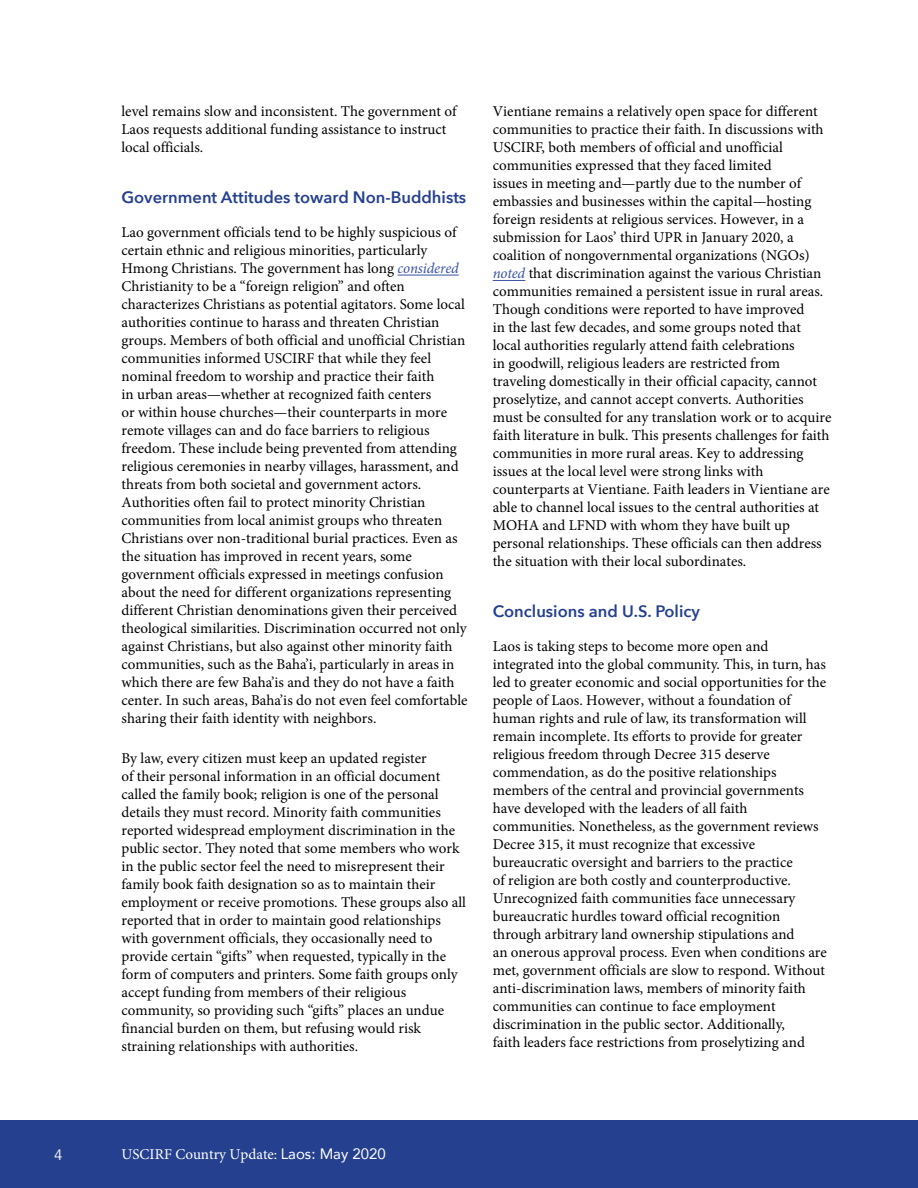
<style>
.page{position:relative;width:918px;height:1188px;background:#fff}
.page>*{position:absolute;margin:0;border:0;box-sizing:border-box;transform-origin:0 0}
.Body_no_indent{font:600 16.5px "Avenir Next";color:#25408f}
.Body_no_indent-2{font:15px/18px "Minion Pro";color:#000}
.Body_no_indent-3{font:15px "Minion Pro";color:#fff}
.t1{font:15px "Avenir";color:#fff}
.s1{font-style:italic;color:#3a53a4}
.s2{font-family:"Avenir"}
</style>
<div class="page">
<div style="left:0;top:1120px;width:918px;height:68px;background:#25408f"></div>
<hr style="left:493px;top:280px;width:32px;height:1px;background:#3a53a4">
<hr style="left:398px;top:275px;width:61px;height:1px;background:#3a53a4">
<p class="t1" style="left:54px;top:1146px;width:10px">4</p>
<p class="Body_no_indent-2" style="left:122px;top:103px;width:337px">level remains slow and inconsistent. The government of<br>Laos requests additional funding assistance to instruct local officials.</p>
<p class="Body_no_indent" style="left:122px;top:183px;width:346px">Government Attitudes toward Non-Buddhists</p>
<p class="Body_no_indent-2" style="left:121px;top:223px;width:348px">Lao government officials tend to be highly suspicious of certain ethnic and religious minorities, particularly Hmong Christians. The government has long <span class="s1">considered </span>Christianity to be a “foreign religion” and often characterizes Christians as potential agitators. Some local authorities continue to harass and threaten Christian groups. Members of both official and unofficial Christian communities informed USCIRF that while they feel nominal freedom to worship and practice their faith<br>in urban areas—whether at recognized faith centers<br>or within house churches—their counterparts in more remote villages can and do face barriers to religious freedom. These include being prevented from attending religious ceremonies in nearby villages, harassment, and threats from both societal and government actors.<br>Authorities often fail to protect minority Christian communities from local animist groups who threaten Christians over non-traditional burial practices. Even as the situation has improved in recent years, some government officials expressed in meetings confusion about the need for different organizations representing different Christian denominations given their perceived theological similarities. Discrimination occurred not only against Christians, but also against other minority faith communities, such as the Baha’i, particularly in areas in which there are few Baha’is and they do not have a faith center. In such areas, Baha’is do not even feel comfortable sharing their faith identity with neighbors.</p>
<p class="Body_no_indent-2" style="left:121px;top:750px;width:346px">By law, every citizen must keep an updated register<br>of their personal information in an official document called the family book; religion is one of the personal details they must record. Minority faith communities reported widespread employment discrimination in the public sector. They noted that some members who work in the public sector feel the need to misrepresent their family book faith designation so as to maintain their employment or receive promotions. These groups also all reported that in order to maintain good relationships with government officials, they occasionally need to provide certain “gifts” when requested, typically in the form of computers and printers. Some faith groups only accept funding from members of their religious community, so providing such “gifts” places an undue financial burden on them, but refusing would risk straining relationships with authorities.</p>
<p class="Body_no_indent-2" style="left:493px;top:103px;width:340px">Vientiane remains a relatively open space for different communities to practice their faith. In discussions with USCIRF, both members of official and unofficial communities expressed that they faced limited<br>issues in meeting and—partly due to the number of embassies and businesses within the capital—hosting foreign residents at religious services. However, in a submission for Laos’ third UPR in January 2020, a coalition of nongovernmental organizations (NGOs) <span class="s1">noted</span> that discrimination against the various Christian communities remained a persistent issue in rural areas.<br>Though conditions were reported to have improved<br>in the last few decades, and some groups noted that local authorities regularly attend faith celebrations<br>in goodwill, religious leaders are restricted from traveling domestically in their official capacity, cannot proselytize, and cannot accept converts. Authorities must be consulted for any translation work or to acquire faith literature in bulk. This presents challenges for faith communities in more rural areas. Key to addressing issues at the local level were strong links with counterparts at Vientiane. Faith leaders in Vientiane are able to channel local issues to the central authorities at MOHA and LFND with whom they have built up personal relationships. These officials can then address the situation with their local subordinates.</p>
<p class="Body_no_indent" style="left:493px;top:597px;width:209px">Conclusions and U.S. Policy</p>
<p class="Body_no_indent-2" style="left:493px;top:637px;width:336px">Laos is taking steps to become more open and integrated into the global community. This, in turn, has led to greater economic and social opportunities for the people of Laos. However, without a foundation of human rights and rule of law, its transformation will remain incomplete. Its efforts to provide for greater religious freedom through Decree 315 deserve commendation, as do the positive relationships members of the central and provincial governments have developed with the leaders of all faith communities. Nonetheless, as the government reviews Decree 315, it must recognize that excessive bureaucratic oversight and barriers to the practice<br>of religion are both costly and counterproductive.<br>Unrecognized faith communities face unnecessary bureaucratic hurdles toward official recognition through arbitrary land ownership stipulations and<br>an onerous approval process. Even when conditions are met, government officials are slow to respond. Without anti-discrimination laws, members of minority faith communities can continue to face employment discrimination in the public sector. Additionally,<br>faith leaders face restrictions from proselytizing and</p>
<p class="Body_no_indent-3" style="left:121px;top:1144px;width:266px">USCIRF Country Update: <span class="s2">Laos: May 2020</span></p>
</div>
